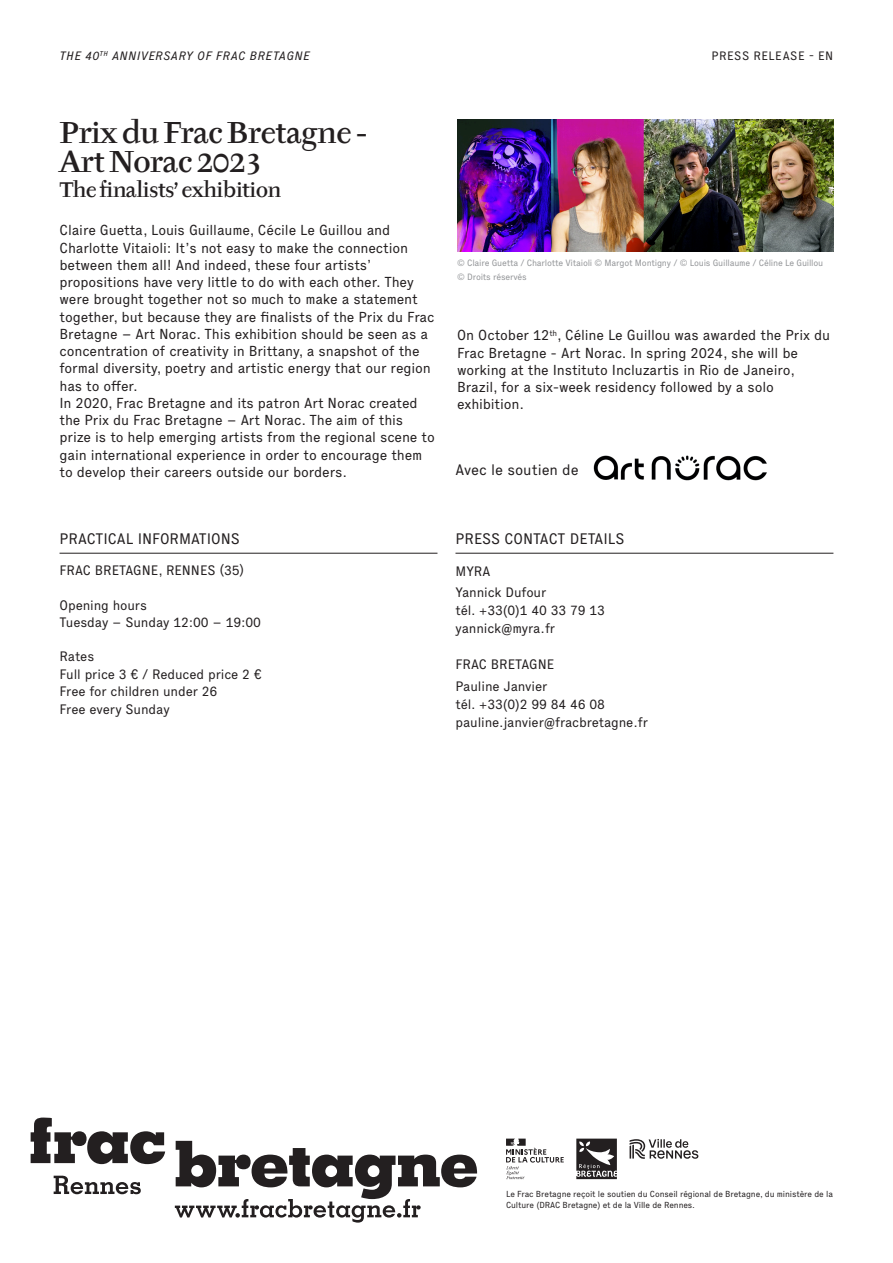
<style>
.page{position:relative;width:893px;height:1263px;background:#fff}
.page>*{position:absolute;margin:0;border:0;box-sizing:border-box;transform-origin:0 0}
.Galeries___mécénats{font:500 30px/28.5px "Tyfa ITC Std";letter-spacing:-.02em;color:#231f20}
.Galeries___mécénats-2{font:500 21px "Tyfa ITC Std";letter-spacing:-.02em;color:#231f20}
.Texte_courant{font:15px "Executive";color:#231f20}
.Intertitres{font:15px "Executive";letter-spacing:-.005em;color:#231f20}
.Texte_courant-2{font:14.25px/17.2px "Executive";letter-spacing:-.01em;color:#231f20}
.Texte_courant-3{font:13.5px "Executive";letter-spacing:-.01em;color:#231f20}
.Rappel_de_titre{font:italic 12px "Executive";letter-spacing:.035em;color:#231f20}
.Rappel_de_titre-2{font:12px "Executive";letter-spacing:.04em;color:#231f20}
.Noms_artistes___expo{font:9px/13.5px "Executive";letter-spacing:-.025em;color:#939598}
.t1{font:8.7px/10.5px "Executive";letter-spacing:-.01em;color:#231f20}
</style>
<div class="page">
<img style="left:559px;top:455px;width:244px;height:98px">
<svg style="left:31px;top:1117px;width:446px;height:105px"></svg>
<svg style="left:576px;top:1138px;width:41px;height:41px;background:#595657"></svg>
<svg style="left:506px;top:1138px;width:58px;height:41px"></svg>
<svg style="left:630px;top:1139px;width:68px;height:20px"></svg>
<img style="left:457px;top:119px;width:376px;height:132px">
<hr style="left:60px;top:553px;width:377px;height:1px;background:#231f20">
<hr style="left:455px;top:553px;width:378px;height:1px;background:#231f20">
<p class="Rappel_de_titre" style="left:60px;top:49px;width:251px">THE 40<sup>TH</sup> ANNIVERSARY OF FRAC BRETAGNE</p>
<p class="Rappel_de_titre-2" style="left:711px;top:49px;width:123px">PRESS RELEASE - EN</p>
<p class="Galeries___mécénats" style="left:60px;top:120px;width:309px">Prix du Frac Bretagne -<br>Art Norac 2023</p>
<p class="Galeries___mécénats-2" style="left:60px;top:177px;width:223px">The finalists’ exhibition</p>
<p class="Texte_courant-2" style="left:60px;top:222px;width:377px">Claire Guetta, Louis Guillaume, Cécile Le Guillou and Charlotte Vitaioli: It’s not easy to make the connection between them all! And indeed, these four artists’ propositions have very little to do with each other. They were brought together not so much to make a statement together, but because they are finalists of the Prix du Frac Bretagne – Art Norac. This exhibition should be seen as a concentration of creativity in Brittany, a snapshot of the formal diversity, poetry and artistic energy that our region has to offer.<br>In 2020, Frac Bretagne and its patron Art Norac created the Prix du Frac Bretagne – Art Norac. The aim of this prize is to help emerging artists from the regional scene to gain international experience in order to encourage them to develop their careers outside our borders.</p>
<p class="Noms_artistes___expo" style="left:457px;top:257px;width:368px">© Claire Guetta / Charlotte Vitaioli © Margot Montigny / © Louis Guillaume / Céline Le Guillou © Droits réservés</p>
<p class="Texte_courant-2" style="left:457px;top:327px;width:375px">On October 12<sup>th</sup>, Céline Le Guillou was awarded the Prix du Frac Bretagne - Art Norac. In spring 2024, she will be working at the Instituto Incluzartis in Rio de Janeiro, Brazil, for a six-week residency followed by a solo exhibition.</p>
<p class="Intertitres" style="left:455px;top:460px;width:125px">Avec le soutien de</p>
<p class="Texte_courant" style="left:60px;top:530px;width:182px">PRACTICAL INFORMATIONS</p>
<p class="Texte_courant-3" style="left:60px;top:562px;width:186px">FRAC BRETAGNE, RENNES (35)</p>
<p class="Texte_courant-3" style="left:60px;top:597px;width:89px">Opening hours</p>
<p class="Texte_courant-3" style="left:60px;top:614px;width:203px">Tuesday – Sunday 12:00 – 19:00</p>
<p class="Texte_courant-3" style="left:60px;top:648px;width:36px">Rates</p>
<p class="Texte_courant-3" style="left:60px;top:666px;width:204px">Full price 3 € / Reduced price 2 €</p>
<p class="Texte_courant-3" style="left:60px;top:683px;width:159px">Free for children under 26</p>
<p class="Texte_courant-3" style="left:60px;top:701px;width:112px">Free every Sunday</p>
<p class="Texte_courant" style="left:456px;top:530px;width:171px">PRESS CONTACT DETAILS</p>
<p class="Texte_courant-3" style="left:456px;top:563px;width:36px">MYRA</p>
<p class="Texte_courant-3" style="left:455px;top:584px;width:92px">Yannick Dufour</p>
<p class="Texte_courant-3" style="left:455px;top:602px;width:151px">tél. +33(0)1 40 33 79 13</p>
<p class="Texte_courant-3" style="left:455px;top:620px;width:101px">yannick@myra.fr</p>
<p class="Texte_courant-3" style="left:456px;top:656px;width:100px">FRAC BRETAGNE</p>
<p class="Texte_courant-3" style="left:455px;top:678px;width:93px">Pauline Janvier</p>
<p class="Texte_courant-3" style="left:455px;top:696px;width:151px">tél. +33(0)2 99 84 46 08</p>
<p class="Texte_courant-3" style="left:455px;top:714px;width:194px">pauline.janvier@fracbretagne.fr</p>
<p class="t1" style="left:506px;top:1189px;width:328px">Le Frac Bretagne reçoit le soutien du Conseil régional de Bretagne, du ministère de la<br>Culture (DRAC Bretagne) et de la Ville de Rennes.</p>
</div>
